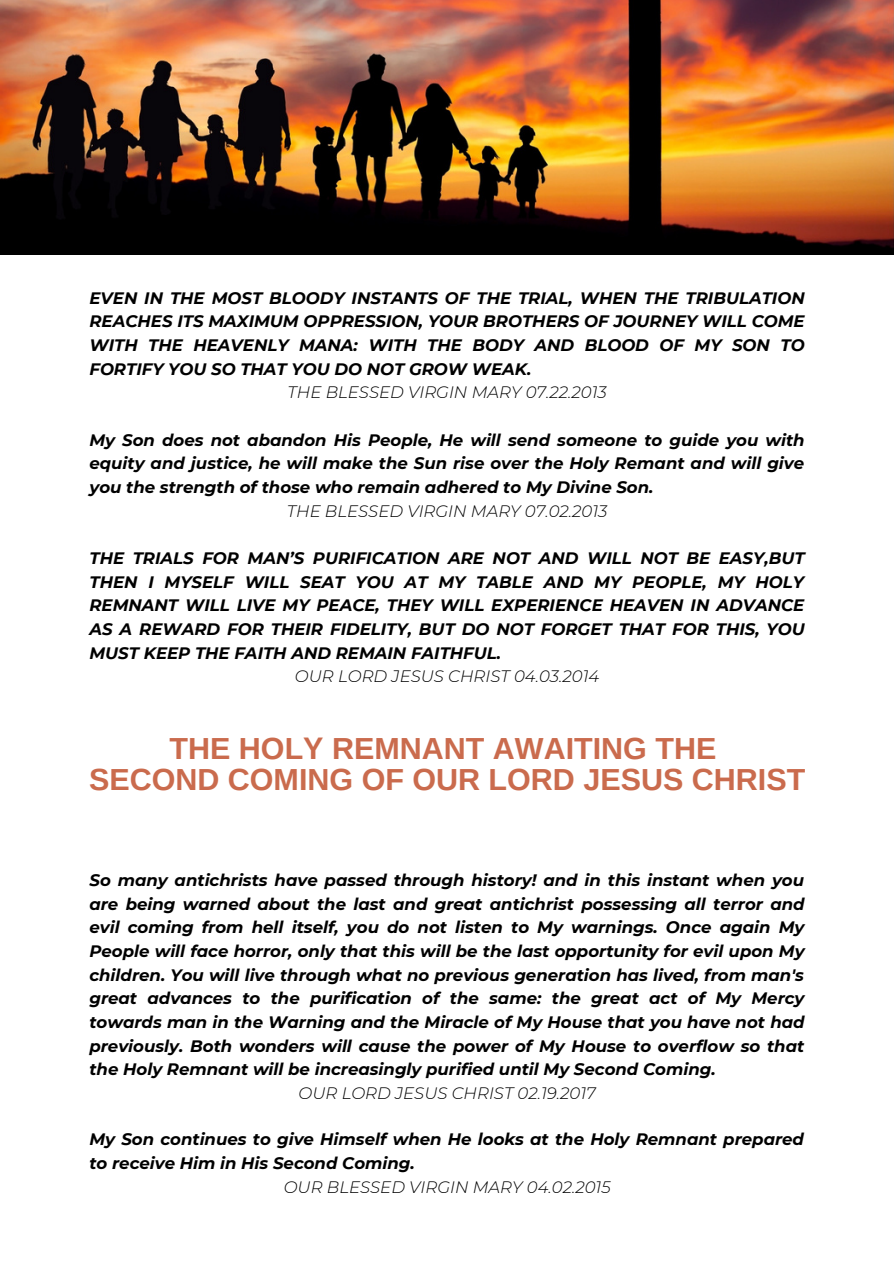
<style>
.page{position:relative;width:894px;height:1264px;background:#fff}
.page>*{position:absolute;margin:0;border:0;box-sizing:border-box;transform-origin:0 0}
.t1{font:700 30.45px/31.5px "Arimo";color:#ca6b4d;text-align:center}
.t2{font:italic 700 16.5px/23.7px "Montserrat";color:#000;text-align:justify}
.t3{font:italic 300 16.5px "Montserrat";color:#000}
</style>
<div class="page">
<img style="left:0;top:0;width:893px;height:254px">
<p class="t2" style="left:89px;top:286px;width:716px">EVEN IN THE MOST BLOODY INSTANTS OF THE TRIAL, WHEN THE TRIBULATION REACHES ITS MAXIMUM OPPRESSION, YOUR BROTHERS OF JOURNEY WILL COME WITH THE HEAVENLY MANA: WITH THE BODY AND BLOOD OF MY SON TO FORTIFY YOU SO THAT YOU DO NOT GROW WEAK.</p>
<p class="t3" style="left:287px;top:382px;width:320px">THE BLESSED VIRGIN MARY 07.22.2013</p>
<p class="t2" style="left:89px;top:428px;width:716px">My Son does not abandon His People, He will send someone to guide you with equity and justice, he will make the Sun rise over the Holy Remant and will give you the strength of those who remain adhered to My Divine Son.</p>
<p class="t3" style="left:287px;top:500px;width:322px">THE BLESSED VIRGIN MARY 07.02.2013</p>
<p class="t2" style="left:89px;top:546px;width:716px">THE TRIALS FOR MAN’S PURIFICATION ARE NOT AND WILL NOT BE EASY,BUT THEN I MYSELF WILL SEAT YOU AT MY TABLE AND MY PEOPLE, MY HOLY REMNANT WILL LIVE MY PEACE, THEY WILL EXPERIENCE HEAVEN IN ADVANCE AS A REWARD FOR THEIR FIDELITY, BUT DO NOT FORGET THAT FOR THIS, YOU MUST KEEP THE FAITH AND REMAIN FAITHFUL.</p>
<p class="t3" style="left:295px;top:666px;width:306px">OUR LORD JESUS CHRIST 04.03.2014</p>
<h1 class="t1" style="left:89px;top:732px;width:717px">THE HOLY REMNANT AWAITING THE<br>SECOND COMING OF OUR LORD JESUS CHRIST</h1>
<p class="t2" style="left:89px;top:868px;width:716px">So many antichrists have passed through history! and in this instant when you are being warned about the last and great antichrist possessing all terror and evil coming from hell itself, you do not listen to My warnings. Once again My People will face horror, only that this will be the last opportunity for evil upon My children. You will live through what no previous generation has lived, from man's great advances to the purification of the same: the great act of My Mercy towards man in the Warning and the Miracle of My House that you have not had previously. Both wonders will cause the power of My House to overflow so that the Holy Remnant will be increasingly purified until My Second Coming.</p>
<p class="t3" style="left:298px;top:1083px;width:299px">OUR LORD JESUS CHRIST 02.19.2017</p>
<p class="t2" style="left:89px;top:1127px;width:716px">My Son continues to give Himself when He looks at the Holy Remnant prepared to receive Him in His Second Coming.</p>
<p class="t3" style="left:284px;top:1176px;width:328px">OUR BLESSED VIRGIN MARY 04.02.2015</p>
</div>
